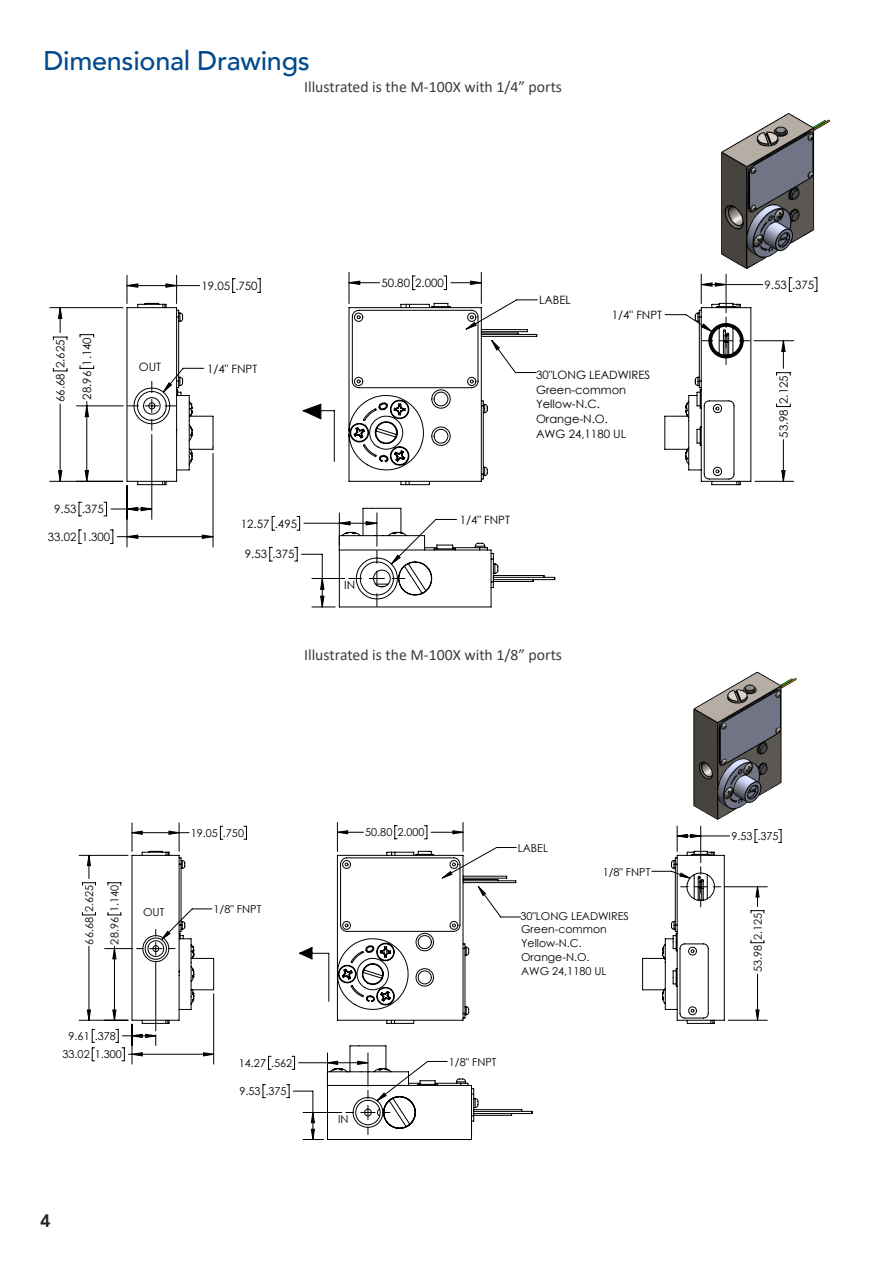
<style>
.page{position:relative;width:893px;height:1263px;background:#fff}
.page>*{position:absolute;margin:0;border:0;box-sizing:border-box;transform-origin:0 0}
.t1{font:500 27px "Avenir";letter-spacing:-.01em;color:#004a8d}
.t2{font:800 18px "Avenir";color:#231f20}
.t3{font:15.75px "Calibri";color:#3e3e3f}
.t4{font:11.55px/14.7px "Century Gothic";color:#000}
.t5{font:10.95px/14px "Century Gothic";color:#000;text-align:center}
</style>
<div class="page">
<img style="left:701px;top:113px;width:129px;height:179px">
<svg style="left:78px;top:274px;width:739px;height:274px"></svg>
<hr style="left:349px;top:272px;width:1px;height:31px;background:#000">
<hr style="left:481px;top:272px;width:1px;height:31px;background:#000">
<svg style="left:53px;top:368px;width:6px;height:4px"></svg>
<hr style="left:50px;top:307px;width:73px;height:1px;background:#000">
<hr style="left:50px;top:481px;width:73px;height:1px;background:#000">
<svg style="left:53px;top:308px;width:6px;height:32px"></svg>
<svg style="left:785px;top:404px;width:6px;height:3px"></svg>
<hr style="left:754px;top:340px;width:40px;height:1px;background:#000">
<hr style="left:755px;top:481px;width:39px;height:1px;background:#000">
<svg style="left:785px;top:341px;width:6px;height:34px"></svg>
<svg style="left:127px;top:283px;width:599px;height:324px"></svg>
<svg style="left:348px;top:276px;width:134px;height:14px"></svg>
<svg style="left:59px;top:308px;width:726px;height:173px"></svg>
<svg style="left:348px;top:303px;width:190px;height:182px"></svg>
<svg style="left:126px;top:303px;width:88px;height:182px"></svg>
<svg style="left:338px;top:507px;width:217px;height:101px"></svg>
<svg style="left:664px;top:303px;width:88px;height:182px"></svg>
<img style="left:676px;top:671px;width:121px;height:172px">
<svg style="left:92px;top:1029px;width:3px;height:32px"></svg>
<svg style="left:755px;top:829px;width:2px;height:14px"></svg>
<svg style="left:779px;top:829px;width:3px;height:14px"></svg>
<svg style="left:82px;top:912px;width:5px;height:4px"></svg>
<hr style="left:79px;top:1020px;width:49px;height:1px;background:#000">
<hr style="left:79px;top:855px;width:49px;height:1px;background:#000">
<svg style="left:82px;top:855px;width:5px;height:30px"></svg>
<hr style="left:728px;top:1020px;width:39px;height:1px;background:#000">
<hr style="left:725px;top:886px;width:42px;height:1px;background:#000">
<svg style="left:759px;top:887px;width:6px;height:26px"></svg>
<svg style="left:87px;top:855px;width:672px;height:165px"></svg>
<svg style="left:337px;top:822px;width:180px;height:202px"></svg>
<svg style="left:105px;top:823px;width:109px;height:238px"></svg>
<svg style="left:287px;top:1045px;width:246px;height:95px"></svg>
<svg style="left:642px;top:826px;width:88px;height:198px"></svg>
<h1 class="t1" style="left:43px;top:37px;width:268px">Dimensional Drawings</h1>
<h3 class="t3" style="left:304px;top:76px;width:259px">Illustrated is the M-100X with 1/4” ports</h3>
<p class="t4" style="left:53px;top:402px;width:64px;rotate:-90deg">66.68 2.625</p>
<p class="t4" style="left:80px;top:400px;width:64px;rotate:-90deg">28.96 1.140</p>
<p class="t4" style="left:139px;top:360px;width:24px">OUT</p>
<p class="t4" style="left:54px;top:502px;width:51px">9.53 .375</p>
<p class="t4" style="left:48px;top:529px;width:64px">33.02 1.300</p>
<p class="t4" style="left:201px;top:278px;width:58px">19.05 .750</p>
<p class="t4" style="left:207px;top:361px;width:52px">1/4" FNPT</p>
<p class="t4" style="left:381px;top:275px;width:64px">50.80 2.000</p>
<p class="t4" style="left:539px;top:292px;width:33px">LABEL</p>
<p class="t4" style="left:612px;top:307px;width:52px">1/4" FNPT</p>
<p class="t4" style="left:536px;top:367px;width:116px">30"LONG LEADWIRES<br>Green-common<br>Yellow-N.C.<br>Orange-N.O.<br>AWG 24,1180 UL</p>
<p class="t4" style="left:241px;top:516px;width:58px">12.57 .495</p>
<p class="t4" style="left:460px;top:512px;width:52px">1/4" FNPT</p>
<p class="t4" style="left:245px;top:547px;width:51px">9.53 .375</p>
<p class="t4" style="left:344px;top:578px;width:13px">IN</p>
<h3 class="t3" style="left:304px;top:644px;width:259px">Illustrated is the M-100X with 1/8” ports</h3>
<p class="t5" style="left:82px;top:944px;width:61px;rotate:-90deg">66.68 2.625</p>
<p class="t5" style="left:107px;top:944px;width:61px;rotate:-90deg">28.96 1.140</p>
<p class="t5" style="left:143px;top:905px;width:23px">OUT</p>
<p class="t5" style="left:191px;top:826px;width:55px">19.05 .750</p>
<p class="t5" style="left:214px;top:902px;width:49px">1/8" FNPT</p>
<p class="t5" style="left:63px;top:1026px;width:61px;line-height:18.5px">9.61 .378<br>33.02 1.300</p>
<p class="t5" style="left:239px;top:1056px;width:55px">14.27 .562</p>
<p class="t5" style="left:239px;top:1084px;width:49px">9.53 .375</p>
<h2 class="t2" style="left:40px;top:1206px;width:12px">4</h2>
<p class="t5" style="left:365px;top:825px;width:61px">50.80 2.000</p>
<p class="t5" style="left:518px;top:840px;width:32px">LABEL</p>
<p class="t5" style="left:603px;top:864px;width:49px">1/8" FNPT</p>
<p class="t5" style="left:520px;top:909px;width:110px">30"LONG LEADWIRES</p>
<p class="t5" style="left:521px;top:922px;width:87px;text-align:left">Green-common<br>Yellow-N.C.<br>Orange-N.O.<br>AWG 24,1180 UL</p>
<p class="t5" style="left:338px;top:1112px;width:12px">IN</p>
<p class="t5" style="left:449px;top:1054px;width:49px">1/8" FNPT</p>
<p class="t4" style="left:764px;top:277px;width:51px">9.53 .375</p>
<p class="t4" style="left:776px;top:438px;width:64px;rotate:-90deg">53.98 2.125</p>
<p class="t5" style="left:731px;top:829px;width:49px">9.53 .375</p>
<p class="t5" style="left:751px;top:972px;width:61px;rotate:-90deg">53.98 2.125</p>
</div>
